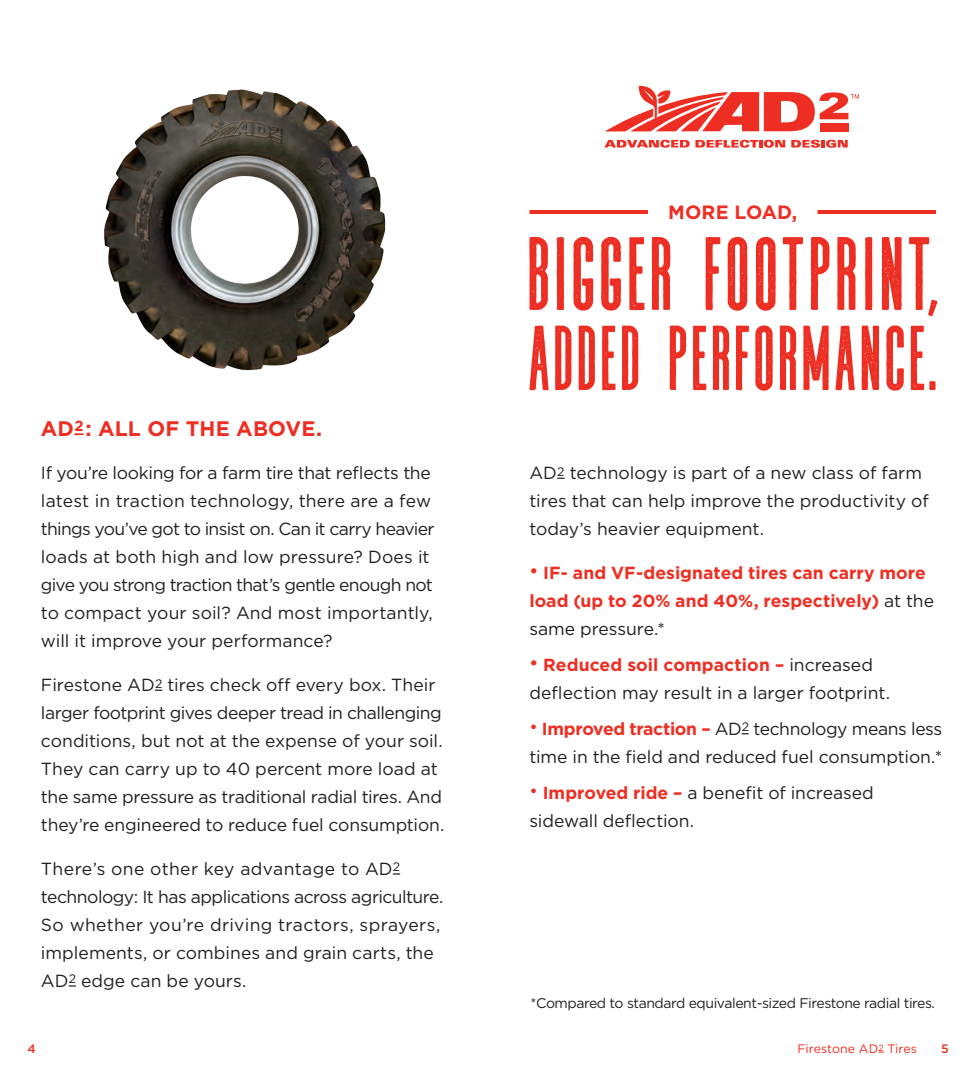
<style>
.page{position:relative;width:977px;height:1071px;background:#fff}
.page>*{position:absolute;margin:0;border:0;box-sizing:border-box;transform-origin:0 0}
.t1{font:105px "Wheat Aged";color:#ee2e22}
.t2{font:92.75px "Wheat Aged";color:#ee2e22}
.Subhead{font:700 21px "Gotham";letter-spacing:.005em;color:#ee2e22}
.Subhead-2{font:700 19.25px "Gotham";letter-spacing:.005em;color:#ee2e22}
.Body_Copy{font:17.5px/28px "Gotham";letter-spacing:-.005em;color:#231f20}
.Body_Copy-2{font:700 17.5px/28px "Gotham";color:#ee2e22}
.t3{font:14px "Gotham";letter-spacing:-.03em;color:#231f20}
.t4{font:12.25px "Gotham";letter-spacing:.01em;color:#ee2e22}
.t5{font:500 12.25px "Gotham";color:#ee2e22}
.s1{font-weight:400;color:#231f20}
.s2{font-weight:700;color:#ee2e22}
.s3{color:#ee2e22}
</style>
<div class="page">
<img style="left:104px;top:89px;width:282px;height:282px">
<svg style="left:74px;top:433px;width:10px;height:2px"></svg>
<svg style="left:393px;top:873px;width:7px;height:2px"></svg>
<svg style="left:69px;top:985px;width:7px;height:2px"></svg>
<svg style="left:604px;top:140px;width:85px;height:8px"></svg>
<svg style="left:695px;top:140px;width:90px;height:8px"></svg>
<svg style="left:791px;top:140px;width:56px;height:8px"></svg>
<svg style="left:605px;top:86px;width:254px;height:45px"></svg>
<hr style="left:529px;top:210px;width:119px;height:4px;background:#ee2e22">
<hr style="left:817px;top:210px;width:119px;height:4px;background:#ee2e22">
<p class="Subhead-2" style="left:668px;top:201px;width:131px">MORE LOAD,</p>
<p class="Subhead" style="left:41px;top:416px;width:283px">AD<sup>2</sup> : ALL OF THE ABOVE.</p>
<p class="Body_Copy" style="left:41px;top:459px;width:395px">If you’re looking for a farm tire that reflects the latest in traction technology, there are a few things you’ve got to insist on. Can it carry heavier loads at both high and low pressure? Does it give you strong traction that’s gentle enough not to compact your soil? And most importantly, will it improve your performance?</p>
<p class="Body_Copy" style="left:41px;top:671px;width:405px">Firestone AD<sup>2</sup> tires check off every box. Their larger footprint gives deeper tread in challenging conditions, but not at the expense of your soil.<br>They can carry up to 40 percent more load at the same pressure as traditional radial tires. And they’re engineered to reduce fuel consumption.</p>
<p class="Body_Copy" style="left:41px;top:854px;width:404px">There’s one other key advantage to AD<sup>2 </sup>technology: It has applications across agriculture.<br>So whether you’re driving tractors, sprayers, implements, or combines and grain carts, the AD<sup>2</sup> edge can be yours.</p>
<p class="t1" style="left:529px;top:212px;width:417px">BIGGER FOoTPRINT,</p>
<p class="t2" style="left:529px;top:304px;width:414px">ADDED PERFORMANCE.</p>
<p class="Body_Copy" style="left:529px;top:459px;width:401px">AD<sup>2</sup> technology is part of a new class of farm tires that can help improve the productivity of today’s heavier equipment.</p>
<p class="Body_Copy-2" style="left:529px;top:558px;width:406px">• IF- and VF-designated tires can carry more load (up to 20% and 40%, respectively) <span class="s1">at the same pressure.*</span></p>
<p class="Body_Copy" style="left:529px;top:650px;width:362px"><span class="s2">• Reduced soil compaction –</span> increased deflection may result in a larger footprint.</p>
<p class="Body_Copy" style="left:529px;top:714px;width:414px"><span class="s3">•</span> <span class="s2">Improved traction –</span> AD<sup>2</sup> technology means less time in the field and reduced fuel consumption.*</p>
<p class="Body_Copy" style="left:529px;top:778px;width:346px"><span class="s3">•</span> <span class="s2">Improved ride –</span> a benefit of increased sidewall deflection.</p>
<p class="t3" style="left:530px;top:996px;width:406px">*Compared to standard equivalent-sized Firestone radial tires.</p>
<p class="t5" style="left:28px;top:1042px;width:10px">4</p>
<p class="t4" style="left:797px;top:1042px;width:121px">Firestone AD<sup>2</sup> Tires</p>
<p class="t5" style="left:941px;top:1042px;width:9px">5</p>
</div>
